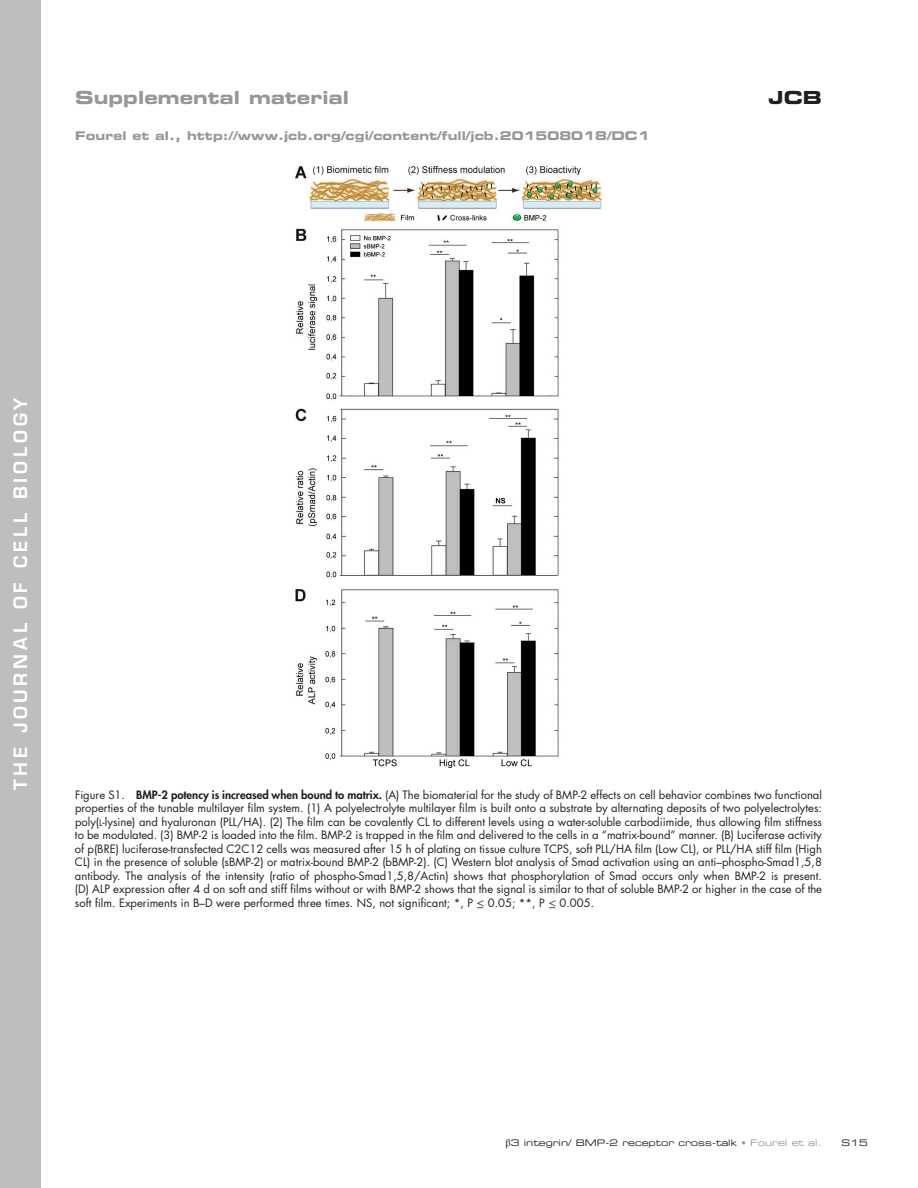
<style>
.page{position:relative;width:918px;height:1188px;background:#fff}
.page>*{position:absolute;margin:0;border:0;box-sizing:border-box;transform-origin:0 0}
.t1{font:600 18px "Eurostile LT Std";letter-spacing:.205em;color:#fff}
.t2{font:18px "Eurostile LT Std Bold Ex 2";letter-spacing:.005em;color:#949698}
.t3{font:18px "Eurostile LT Std Bold Ex 2";color:#231f20}
.t4{font:12px "Eurostile LT Std Bold Ex 2";letter-spacing:.005em;color:#949698}
.t5{font:11.25px/13.5px "Futura Std";color:#231f20;text-align:justify}
.t6{font:9px "Eurostile LT Std Ex 2";color:#231f20}
.s1{font-weight:800}
.s2{font-family:"Futura Std Book SC800";font-size:9px}
.s3{font-family:"STIX General"}
.s4{font-family:"STIX General";font-size:10.5px}
.s5{color:#949698}
</style>
<div class="page">
<div style="left:0;top:0;width:40px;height:1188px;background:#bcbec0"></div>
<img style="left:296px;top:166px;width:306px;height:601px">
<h1 class="t2" style="left:75px;top:85px;width:275px">Supplemental material</h1>
<p class="t4" style="left:75px;top:127px;width:576px">Fourel et al., http://www.jcb.org/cgi/content/full/jcb.201508018/DC1</p>
<h1 class="t3" style="left:769px;top:84px;width:55px">JCB</h1>
<h1 class="t1" style="left:9px;top:790px;width:395px;rotate:-90deg">THE JOURNAL OF CELL BIOLOGY</h1>
<p class="t5" style="left:75px;top:788px;width:749px">Figure S1. <span class="s1">BMP-2 potency is increased when bound to matrix.</span> (A) The biomaterial for the study of BMP-2 effects on cell behavior combines two functional properties of the tunable multilayer film system. (1) A polyelectrolyte multilayer film is built onto a substrate by alternating deposits of two polyelectrolytes: poly(<span class="s2">l</span>-lysine) and hyaluronan (PLL/HA). (2) The film can be covalently CL to different levels using a water-soluble carbodiimide, thus allowing film stiffness to be modulated. (3) BMP-2 is loaded into the film. BMP-2 is trapped in the film and delivered to the cells in a “matrix-bound” manner. (B) Luciferase activity of p(BRE) luciferase-transfected C2C12 cells was measured after 15 h of plating on tissue culture TCPS, soft PLL/HA film (Low CL), or PLL/HA stiff film (High CL) in the presence of soluble (sBMP-2) or matrix-bound BMP-2 (bBMP-2). (C) Western blot analysis of Smad activation using an anti–phospho-Smad1,5,8 antibody. The analysis of the intensity (ratio of phospho-Smad1,5,8/Actin) shows that phosphorylation of Smad occurs only when BMP-2 is present. (D) ALP expression after 4 d on soft and stiff films without or with BMP-2 shows that the signal is similar to that of soluble BMP-2 or higher in the case of the soft film. Experiments in B–D were performed three times. NS, not significant; *, P <span class="s3">≤</span> 0.05; **, P <span class="s3">≤</span> 0.005.</p>
<p class="t6" style="left:506px;top:1136px;width:318px"><span class="s4">β</span>3 integrin/ BMP-2 receptor cross-talk <span class="s5">• Fourel et al.</span></p>
<p class="t6" style="left:842px;top:1136px;width:28px">S15</p>
</div>
